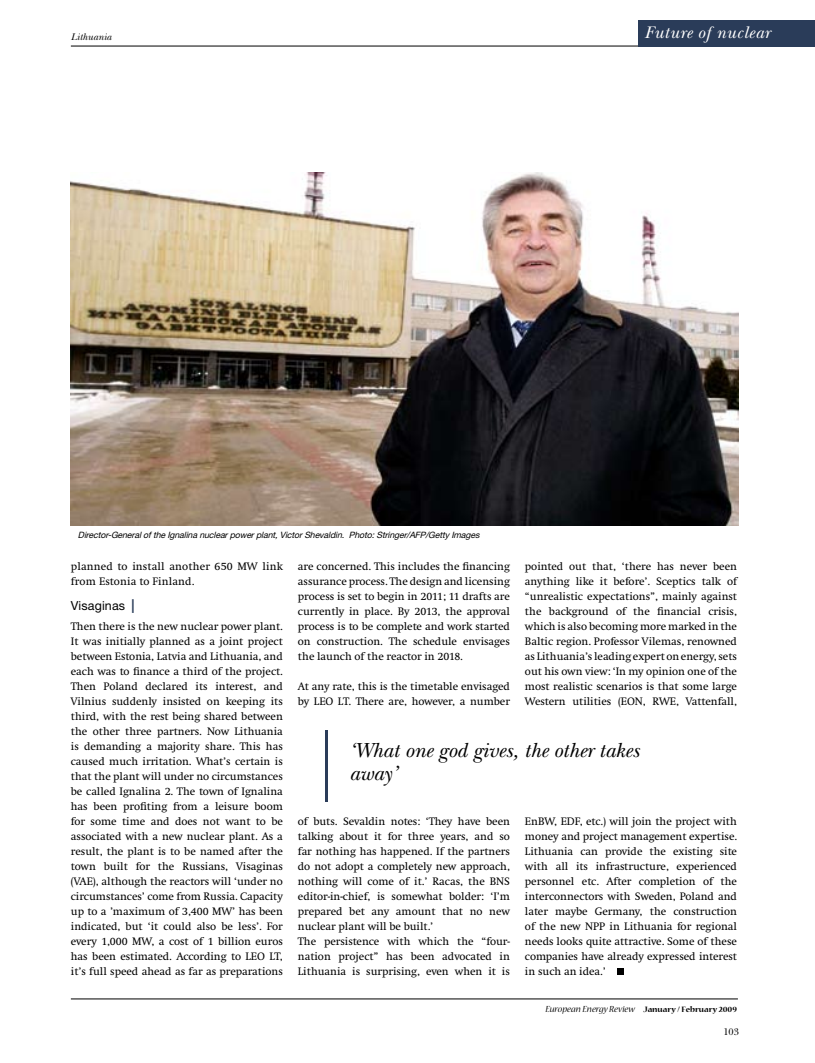
<style>
.page{position:relative;width:815px;height:1063px;background:#fff}
.page>*{position:absolute;margin:0;border:0;box-sizing:border-box;transform-origin:0 0}
.t1{font:italic 21.25px/23.8px "New Baskerville";color:#000}
.t2{font:italic 17.5px "New Baskerville";letter-spacing:.03em;color:#fff}
.t3{font:12.5px "Helvetica Neue LT Std";letter-spacing:.01em;color:#000}
.t4{font:11.25px/15px "Swift";letter-spacing:-.005em;color:#000;text-align:justify}
.t5{font:italic 10px "Nueva Std";color:#000}
.t6{font:italic 10px "New Baskerville";color:#000}
.t7{font:10px "New Baskerville";color:#000}
.t8{font:italic 8.75px "Helvetica Neue LT Std";color:#000}
.s1{font-weight:700;font-size:13.75px;color:#2a3c59}
.s2{font-weight:700;font-style:normal;font-size:8.75px}
</style>
<div class="page">
<img style="left:71px;top:172px;width:667px;height:353px">
<hr style="left:325px;top:730px;width:2px;height:71px;background:#2a3c59">
<svg style="left:617px;top:969px;width:6px;height:6px"></svg>
<hr style="left:71px;top:999px;width:667px;height:1px;background:#000">
<hr style="left:71px;top:46px;width:744px;height:1px;background:#000">
<div style="left:639px;top:20px;width:176px;height:26px;background:#2a3c59"></div>
<p class="t6" style="left:71px;top:31px;width:42px">Lithuania</p>
<h2 class="t2" style="left:645px;top:23px;width:127px">Future of nuclear</h2>
<p class="t8" style="left:78px;top:530px;width:405px">Director-Generalofthe Ignalina nuclearpowerplant,VictorShevaldin. Photo:Stringer/AFP/Getty Images</p>
<p class="t4" style="left:71px;top:559px;width:214px">planned to install another 650 MW link from Estonia to Finland.</p>
<p class="t3" style="left:71px;top:598px;width:65px">Visaginas <span class="s1">|</span></p>
<p class="t4" style="left:71px;top:619px;width:214px">Then there is the new nuclear power plant.<br>It was initially planned as a joint project between Estonia, Latvia and Lithuania, and each was to finance a third of the project.<br>Then Poland declared its interest, and Vilnius suddenly insisted on keeping its third, with the rest being shared between the other three partners. Now Lithuania is demanding a majority share. This has caused much irritation. What’s certain is that the plant will under no circumstances be called Ignalina 2. The town of Ignalina has been profiting from a leisure boom for some time and does not want to be associated with a new nuclear plant. As a result, the plant is to be named after the town built for the Russians, Visaginas (VAE), although the reactors will ‘under no circumstances’ come from Russia. Capacity up to a ’maximum of 3,400 MW’ has been indicated, but ‘it could also be less’. For every 1,000 MW, a cost of 1 billion euros has been estimated. According to LEO LT, it’s full speed ahead as far as preparations</p>
<p class="t4" style="left:298px;top:559px;width:214px">are concerned. This includes the financing assurance process. The design and licensing process is set to begin in 2011; 11 drafts are currently in place. By 2013, the approval process is to be complete and work started on construction. The schedule envisages the launch of the reactor in 2018.</p>
<p class="t4" style="left:298px;top:679px;width:214px">At any rate, this is the timetable envisaged by LEO LT. There are, however, a number</p>
<p class="t4" style="left:525px;top:559px;width:214px">pointed out that, ‘there has never been anything like it before’. Sceptics talk of “unrealistic expectations”, mainly against the background of the financial crisis, which is also becoming more marked in the Baltic region. Professor Vilemas, renowned as Lithuania’s leading expert on energy, sets out his own view: ‘In my opinion one of the most realistic scenarios is that some large Western utilities (EON, RWE, Vattenfall,</p>
<h1 class="t1" style="left:349px;top:738px;width:292px">‘What one god gives, the other takes away’</h1>
<p class="t4" style="left:298px;top:814px;width:214px;text-align:left">of buts. Sevaldin notes: ‘They have been talking about it for three years, and so far nothing has happened. If the partners do not adopt a completely new approach, nothing will come of it.’ Racas, the BNS editor-in-chief, is somewhat bolder: ‘I’m prepared bet any amount that no new nuclear plant will be built.’<br>The persistence with which the “four&shy;nation project” has been advocated in Lithuania is surprising, even when it is</p>
<p class="t4" style="left:525px;top:814px;width:214px">EnBW, EDF, etc.) will join the project with money and project management expertise.<br>Lithuania can provide the existing site with all its infrastructure, experienced personnel etc. After completion of the interconnectors with Sweden, Poland and later maybe Germany, the construction of the new NPP in Lithuania for regional needs looks quite attractive. Some of these companies have already expressed interest in such an idea.’</p>
<p class="t5" style="left:545px;top:1004px;width:193px">European Energy Review <span class="s2">January / February 2009</span></p>
<p class="t7" style="left:723px;top:1026px;width:17px">103</p>
</div>
